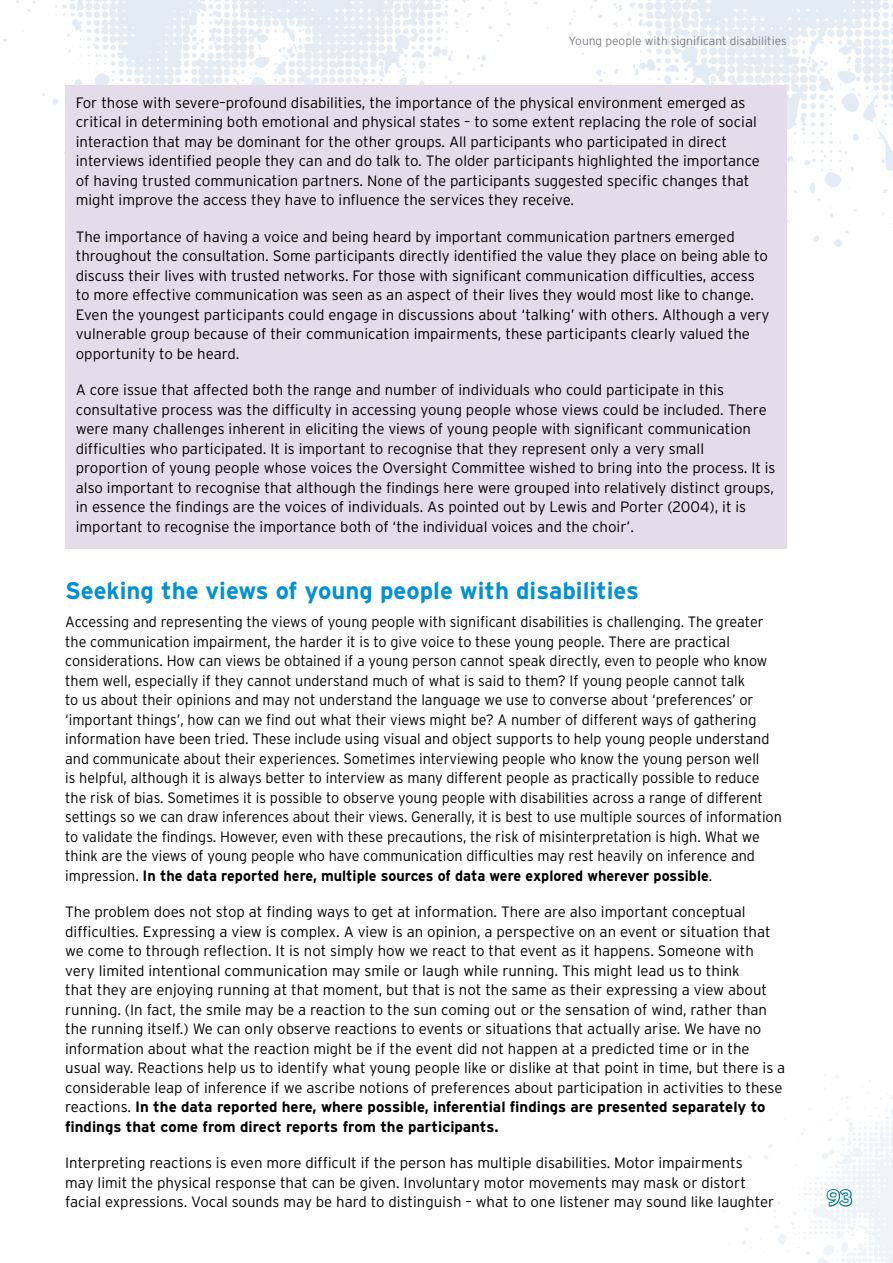
<style>
.page{position:relative;width:893px;height:1263px;background:#fff}
.page>*{position:absolute;margin:0;border:0;box-sizing:border-box;transform-origin:0 0}
.t1{font:700 24px "Interstate";color:#0391d1}
.t2{font:21px "Interstate";color:#fff}
.t3{font:300 15px/19.5px "Interstate";color:#000}
.t4{font:300 15px/19.5px "Interstate";color:#000;scale:.96 1}
.t5{font:300 12px "Interstate";color:#807e83}
.s1{font-weight:700}
</style>
<div class="page">
<svg style="left:825px;top:1188px;width:28px;height:20px"></svg>
<img style="left:3px;top:0;width:545px;height:154px">
<img style="left:569px;top:0;width:324px;height:247px">
<div style="left:65px;top:85px;width:722px;height:464px;background:#e5dceb"></div>
<p class="t5" style="left:569px;top:34px;width:220px">Young people with significant disabilities</p>
<p class="t3" style="left:76px;top:93px;width:686px">For those with severe–profound disabilities, the importance of the physical environment emerged as critical in determining both emotional and physical states – to some extent replacing the role of social interaction that may be dominant for the other groups. All participants who participated in direct interviews identified people they can and do talk to. The older participants highlighted the importance of having trusted communication partners. None of the participants suggested specific changes that might improve the access they have to influence the services they receive.</p>
<p class="t3" style="left:76px;top:227px;width:695px">The importance of having a voice and being heard by important communication partners emerged throughout the consultation. Some participants directly identified the value they place on being able to discuss their lives with trusted networks. For those with significant communication difficulties, access to more effective communication was seen as an aspect of their lives they would most like to change.<br>Even the youngest participants could engage in discussions about ‘talking’ with others. Although a very vulnerable group because of their communication impairments, these participants clearly valued the opportunity to be heard.</p>
<p class="t3" style="left:76px;top:380px;width:701px">A core issue that affected both the range and number of individuals who could participate in this consultative process was the difficulty in accessing young people whose views could be included. There were many challenges inherent in eliciting the views of young people with significant communication difficulties who participated. It is important to recognise that they represent only a very small proportion of young people whose voices the Oversight Committee wished to bring into the process. It is also important to recognise that although the findings here were grouped into relatively distinct groups, in essence the findings are the voices of individuals. As pointed out by Lewis and Porter (2004), it is important to recognise the importance both of ‘the individual voices and the choir’.</p>
<h1 class="t1" style="left:65px;top:577px;width:575px">Seeking the views of young people with disabilities</h1>
<p class="t4" style="left:65px;top:612px;width:748px">Accessing and representing the views of young people with significant disabilities is challenging. The greater the communication impairment, the harder it is to give voice to these young people. There are practical considerations. How can views be obtained if a young person cannot speak directly, even to people who know them well, especially if they cannot understand much of what is said to them? If young people cannot talk<br>to us about their opinions and may not understand the language we use to converse about ‘preferences’ or ‘important things’, how can we find out what their views might be? A number of different ways of gathering information have been tried. These include using visual and object supports to help young people understand and communicate about their experiences. Sometimes interviewing people who know the young person well<br>is helpful, although it is always better to interview as many different people as practically possible to reduce the risk of bias. Sometimes it is possible to observe young people with disabilities across a range of different settings so we can draw inferences about their views. Generally, it is best to use multiple sources of information to validate the findings. However, even with these precautions, the risk of misinterpretation is high. What we think are the views of young people who have communication difficulties may rest heavily on inference and impression. <span class="s1">In the data reported here, multiple sources of data were explored wherever possible</span>.</p>
<p class="t3" style="left:65px;top:902px;width:722px">The problem does not stop at finding ways to get at information. There are also important conceptual difficulties. Expressing a view is complex. A view is an opinion, a perspective on an event or situation that we come to through reflection. It is not simply how we react to that event as it happens. Someone with very limited intentional communication may smile or laugh while running. This might lead us to think<br>that they are enjoying running at that moment, but that is not the same as their expressing a view about running. (In fact, the smile may be a reaction to the sun coming out or the sensation of wind, rather than the running itself.) We can only observe reactions to events or situations that actually arise. We have no information about what the reaction might be if the event did not happen at a predicted time or in the usual way. Reactions help us to identify what young people like or dislike at that point in time, but there is a considerable leap of inference if we ascribe notions of preferences about participation in activities to these reactions. <span class="s1">In the data reported here, where possible, inferential findings are presented separately to findings that come from direct reports from the participants.</span></p>
<p class="t3" style="left:65px;top:1153px;width:710px">Interpreting reactions is even more difficult if the person has multiple disabilities. Motor impairments may limit the physical response that can be given. Involuntary motor movements may mask or distort facial expressions. Vocal sounds may be hard to distinguish – what to one listener may sound like laughter</p>
<h2 class="t2" style="left:827px;top:1186px;width:27px">93</h2>
</div>
